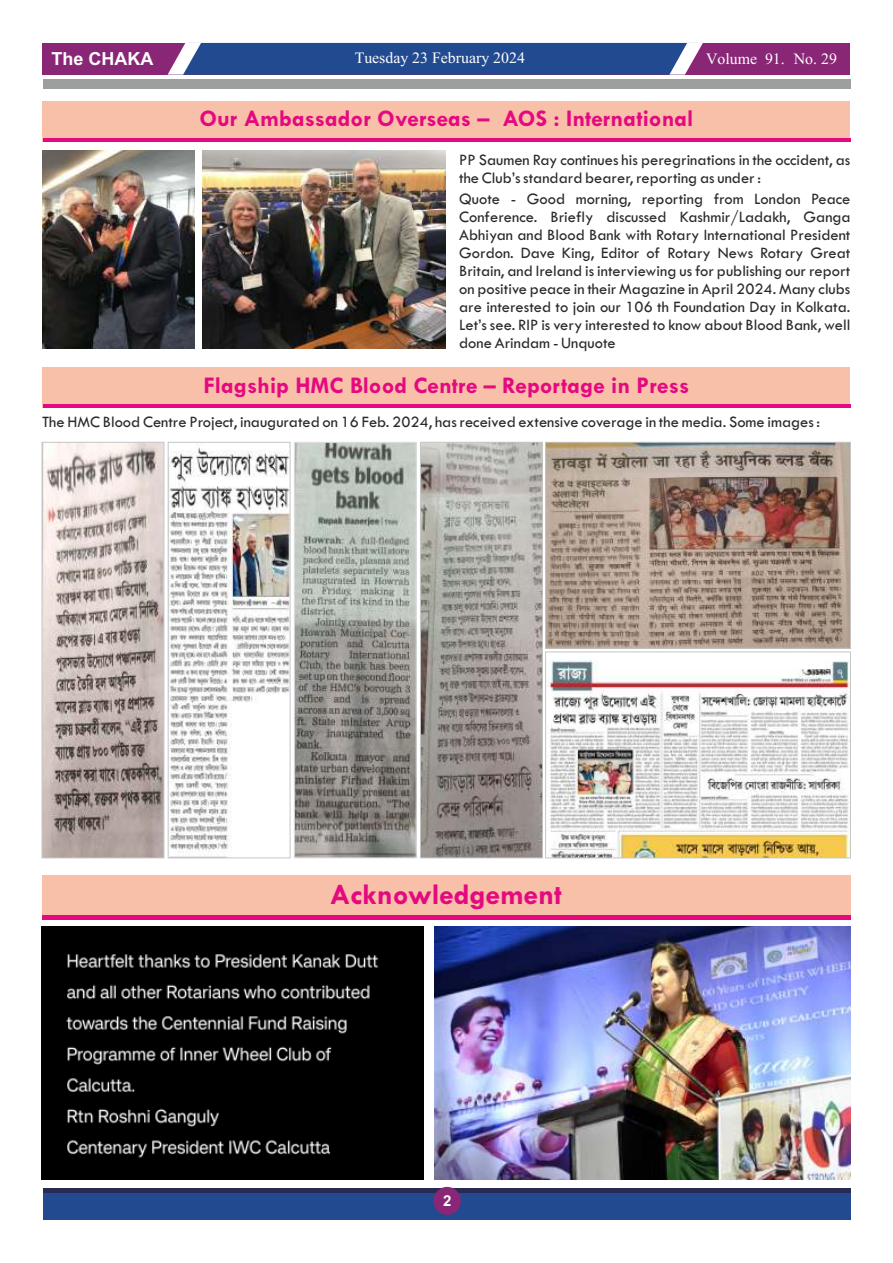
<style>
.page{position:relative;width:893px;height:1263px;background:#fff}
.page>*{position:absolute;margin:0;border:0;box-sizing:border-box;transform-origin:0 0}
.t1{font:700 30px "Tw Cen";color:#e5097f}
.t2{font:700 24px "Tw Cen";color:#e5097f}
.t3{font:24px "Angsana New";color:#fefefe}
.t4{font:700 18px "Arial";color:#fefefe}
.t5{font:16.5px/18px "Tw Cen";color:#2b2a29}
.t6{font:700 15px "Arial";color:#fefefe}
</style>
<div class="page">
<div style="left:42px;top:43px;width:808px;height:31px;background:#892676"></div>
<svg style="left:168px;top:43px;width:535px;height:32px"></svg>
<div style="left:43px;top:1192px;width:807px;height:28px;background:#224a91"></div>
<hr style="left:43px;top:1188px;width:807px;height:4px;background:#282a52">
<div style="left:433px;top:1187px;width:28px;height:28px;background:#892676;border-radius:50%"></div>
<div style="left:43px;top:79px;width:807px;height:9px;background:#9d9e9e"></div>
<div style="left:42px;top:101px;width:808px;height:40px;background:#f8bfa9"></div>
<div style="left:42px;top:367px;width:808px;height:40px;background:#f8bfa9"></div>
<hr style="left:43px;top:138px;width:807px;height:3px;background:#e5097f">
<hr style="left:43px;top:404px;width:807px;height:3px;background:#e5097f">
<img style="left:42px;top:151px;width:152px;height:197px">
<img style="left:44px;top:444px;width:118px;height:412px">
<div style="left:42px;top:442px;width:122px;height:416px;border:1px solid #c5c6c6"></div>
<img style="left:170px;top:447px;width:118px;height:406px">
<div style="left:168px;top:442px;width:122px;height:416px;border:1px solid #c5c6c6"></div>
<img style="left:296px;top:444px;width:119px;height:412px">
<div style="left:294px;top:442px;width:123px;height:416px;border:1px solid #e1e2e3"></div>
<img style="left:422px;top:444px;width:119px;height:412px">
<div style="left:420px;top:442px;width:123px;height:416px;border:1px solid #c5c6c6"></div>
<img style="left:547px;top:444px;width:302px;height:203px">
<div style="left:545px;top:442px;width:306px;height:207px;border:1px solid #c5c6c6"></div>
<img style="left:547px;top:660px;width:302px;height:196px">
<div style="left:545px;top:651px;width:306px;height:207px;border:1px solid #c5c6c6"></div>
<img style="left:202px;top:151px;width:244px;height:197px">
<div style="left:42px;top:875px;width:808px;height:40px;background:#f8bfa9"></div>
<hr style="left:42px;top:915px;width:808px;height:4px;background:#e5097f">
<img style="left:42px;top:926px;width:381px;height:253px">
<img style="left:434px;top:926px;width:416px;height:253px">
<p class="t4" style="left:51px;top:52px;width:103px">The CHAKA</p>
<h2 class="t3" style="left:355px;top:40px;width:172px">Tuesday 23 February 2024</h2>
<h2 class="t3" style="left:706px;top:42px;width:132px">Volume 91. No. 29</h2>
<h2 class="t2" style="left:199px;top:110px;width:495px">Our Ambassador Overseas – AOS : International</h2>
<p class="t5" style="left:459px;top:152px;width:393px">PP Saumen Ray continues his peregrinations in the occident, as the Club’s standard bearer, reporting as under :</p>
<p class="t5" style="left:459px;top:191px;width:393px;text-align:justify">Quote - Good morning, reporting from London Peace Conference. Briefly discussed Kashmir/Ladakh, Ganga Abhiyan and Blood Bank with Rotary International President Gordon. Dave King, Editor of Rotary News Rotary Great Britain, and Ireland is interviewing us for publishing our report on positive peace in their Magazine in April 2024. Many clubs are interested to join our 106 th Foundation Day in Kolkata.<br>Let’s see. RIP is very interested to know about Blood Bank, well done Arindam - Unquote</p>
<h2 class="t2" style="left:203px;top:376px;width:487px">Flagship HMC Blood Centre – Reportage in Press</h2>
<p class="t5" style="left:42px;top:414px;width:780px">The HMC Blood Centre Project, inaugurated on 16 Feb. 2024, has received extensive coverage in the media. Some images :</p>
<h1 class="t1" style="left:330px;top:883px;width:233px">Acknowledgement</h1>
<p class="t6" style="left:443px;top:1195px;width:10px">2</p>
</div>
